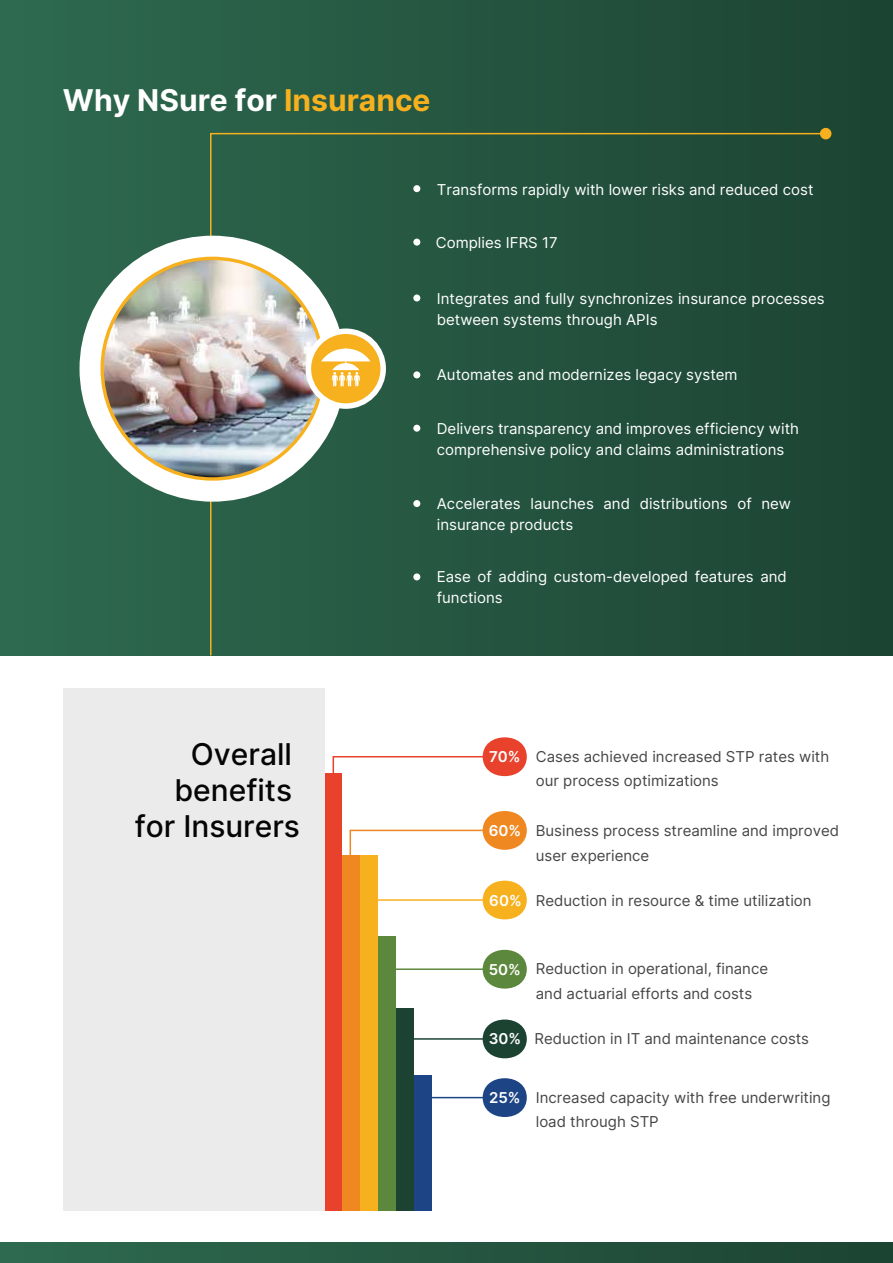
<style>
.page{position:relative;width:893px;height:1263px;background:#fff}
.page>*{position:absolute;margin:0;border:0;box-sizing:border-box;transform-origin:0 0}
.t1{font:500 30px/36px "Inter";color:#050505;text-align:right}
.t2{font:700 30px "Inter";color:#fff}
.t3{font:15px/21px "Inter";color:#fff}
.t4{font:15px/24.8px "Inter";color:#464647}
.t5{font:600 15px "Inter";color:#fff}
.s1{color:#f7b11f}
.s2{font-weight:600;color:#fff}
</style>
<div class="page">
<div style="left:0;top:0;width:893px;height:655px;background:linear-gradient(to right,#2e6a50,#1c4332)"></div>
<svg style="left:209px;top:132px;width:618px;height:524px;background:#24523d"></svg>
<div style="left:820px;top:128px;width:11px;height:11px;background:#f7b11f;border-radius:50%"></div>
<div style="left:0;top:1242px;width:893px;height:21px;background:linear-gradient(to right,#2e6a50,#1c4332)"></div>
<div style="left:80px;top:236px;width:265px;height:266px;background:#fff;border-radius:50%"></div>
<svg style="left:101px;top:257px;width:223px;height:224px;background:#f2b22b"></svg>
<div style="left:413px;top:185px;width:7px;height:7px;background:#fff;border-radius:50%"></div>
<div style="left:413px;top:239px;width:7px;height:7px;background:#fff;border-radius:50%"></div>
<div style="left:413px;top:294px;width:7px;height:7px;background:#fff;border-radius:50%"></div>
<div style="left:413px;top:371px;width:7px;height:7px;background:#fff;border-radius:50%"></div>
<div style="left:413px;top:425px;width:7px;height:7px;background:#fff;border-radius:50%"></div>
<div style="left:413px;top:500px;width:7px;height:7px;background:#fff;border-radius:50%"></div>
<div style="left:413px;top:573px;width:7px;height:7px;background:#fff;border-radius:50%"></div>
<img style="left:104px;top:260px;width:217px;height:217px;border-radius:109px">
<svg style="left:308px;top:331px;width:75px;height:75px;background:#f8be45"></svg>
<div style="left:306px;top:328px;width:80px;height:81px;border:5px solid #fff;border-radius:50%"></div>
<svg style="left:321px;top:348px;width:49px;height:38px"></svg>
<div style="left:324px;top:773px;width:18px;height:437px;background:#e8422c"></div>
<div style="left:342px;top:855px;width:18px;height:355px;background:#f08821"></div>
<div style="left:360px;top:855px;width:18px;height:355px;background:#f7b11f"></div>
<div style="left:378px;top:936px;width:18px;height:274px;background:#5c883d"></div>
<div style="left:396px;top:1008px;width:18px;height:202px;background:#1c4332"></div>
<div style="left:414px;top:1075px;width:18px;height:135px;background:#1d4485"></div>
<div style="left:483px;top:881px;width:44px;height:38px;background:#f7b11f;border-radius:50%"></div>
<hr style="left:368px;top:899px;width:124px;height:2px;background:#f7b11f">
<div style="left:483px;top:950px;width:44px;height:38px;background:#5c883d;border-radius:50%"></div>
<hr style="left:385px;top:968px;width:108px;height:2px;background:#5c883d">
<div style="left:483px;top:1019px;width:44px;height:39px;background:#1c4332;border-radius:50%"></div>
<hr style="left:403px;top:1038px;width:89px;height:2px;background:#1c4332">
<div style="left:483px;top:1078px;width:44px;height:39px;background:#1d4485;border-radius:50%"></div>
<hr style="left:423px;top:1097px;width:70px;height:1px;background:#1d4485">
<svg style="left:349px;top:829px;width:145px;height:26px"></svg>
<div style="left:483px;top:811px;width:44px;height:39px;background:#f08821;border-radius:50%"></div>
<svg style="left:332px;top:755px;width:165px;height:20px"></svg>
<div style="left:483px;top:737px;width:44px;height:39px;background:#e8422c;border-radius:50%"></div>
<div style="left:63px;top:688px;width:261px;height:522px;background:#ebebec"></div>
<h1 class="t2" style="left:63px;top:78px;width:369px">Why NSure for <span class="s1">Insurance</span></h1>
<p class="t3" style="left:437px;top:178px;width:378px">Transforms rapidly with lower risks and reduced cost</p>
<p class="t3" style="left:436px;top:232px;width:123px">Complies IFRS 17</p>
<p class="t3" style="left:437px;top:287px;width:389px">Integrates and fully synchronizes insurance processes between systems through APIs</p>
<p class="t3" style="left:437px;top:363px;width:302px">Automates and modernizes legacy system</p>
<p class="t3" style="left:437px;top:418px;width:364px">Delivers transparency and improves efficiency with comprehensive policy and claims administrations</p>
<p class="t3" style="left:437px;top:493px;width:356px">Accelerates launches and distributions of new insurance products</p>
<p class="t3" style="left:437px;top:566px;width:351px">Ease of adding custom-developed features and functions</p>
<h1 class="t1" style="left:191px;top:735px;width:103px">Overall</h1>
<p class="t5" style="left:489px;top:746px;width:33px">70%</p>
<h1 class="t1" style="left:135px;top:771px;width:167px">benefits for Insurers</h1>
<p class="t5" style="left:489px;top:819px;width:34px">60%</p>
<p class="t5" style="left:489px;top:889px;width:34px">60%</p>
<p class="t4" style="left:536px;top:743px;width:295px">Cases achieved increased STP rates with our process optimizations</p>
<p class="t4" style="left:536px;top:818px;width:305px">Business process streamline and improved user experience</p>
<p class="t4" style="left:536px;top:888px;width:277px">Reduction in resource &amp; time utilization</p>
<p class="t5" style="left:489px;top:958px;width:34px">50%</p>
<p class="t4" style="left:536px;top:956px;width:234px">Reduction in operational, finance and actuarial efforts and costs</p>
<p class="t4" style="left:489px;top:1026px;width:322px"><span class="s2">30%</span> Reduction in IT and maintenance costs</p>
<p class="t5" style="left:489px;top:1087px;width:33px">25%</p>
<p class="t4" style="left:536px;top:1084px;width:296px">Increased capacity with free underwriting load through STP</p>
</div>
